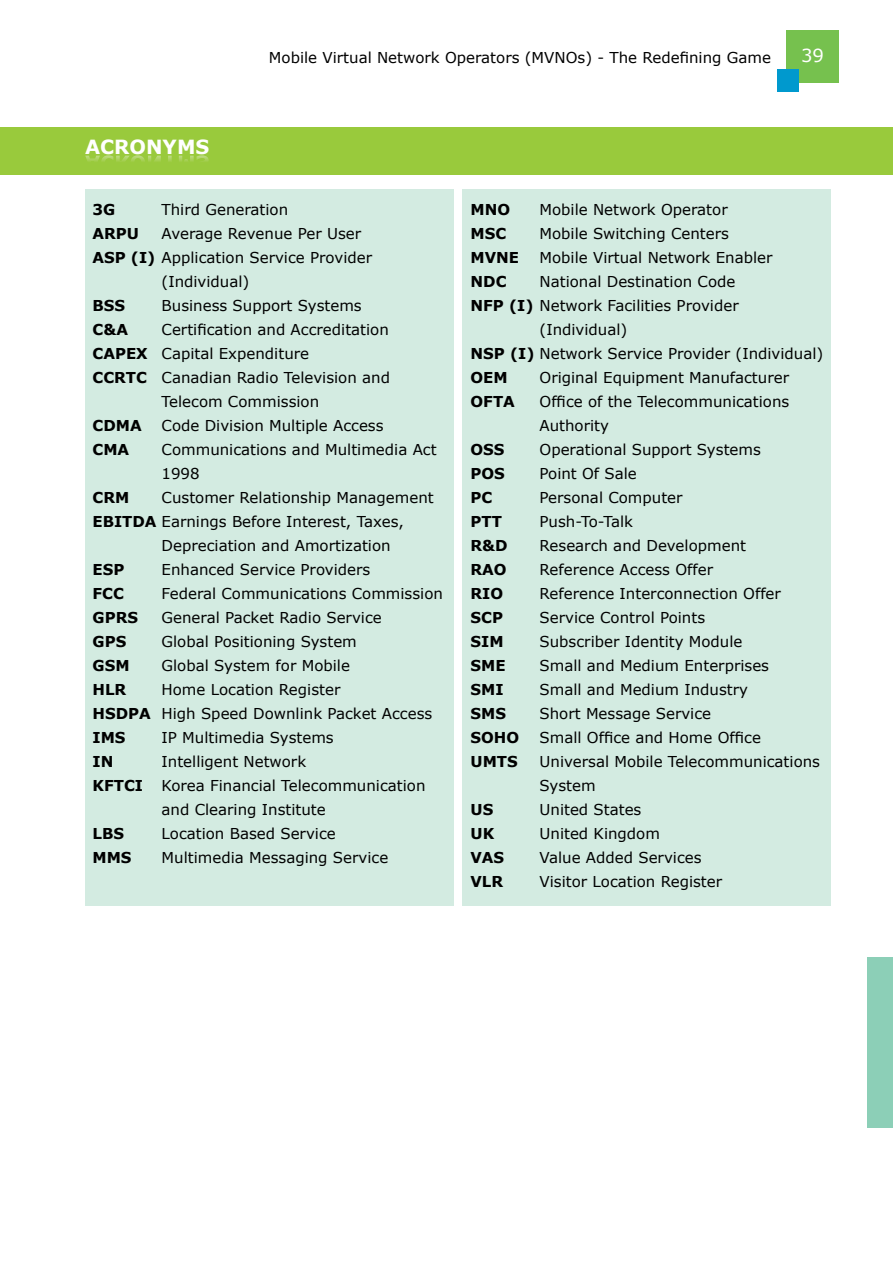
<style>
.page{position:relative;width:893px;height:1263px;background:#fff}
.page>*{position:absolute;margin:0;border:0;box-sizing:border-box;transform-origin:0 0}
.t1{font:700 19.5px "Verdana";color:#fff}
.t2{font:18px "Verdana";color:#fff}
.t3{font:15px/24px "Verdana";color:#000}
.t4{font:700 15px/24px "Verdana";color:#000}
.s1{font-weight:700}
</style>
<div class="page">
<div style="left:786px;top:30px;width:53px;height:53px;background:#76c14e"></div>
<div style="left:867px;top:957px;width:26px;height:171px;background:#8ccfb7"></div>
<div style="left:777px;top:69px;width:21px;height:23px;background:#0099ce"></div>
<div style="left:0;top:128px;width:893px;height:47px;background:#99ca3c"></div>
<div style="left:85px;top:189px;width:368px;height:717px;background:#d3ebe1"></div>
<div style="left:462px;top:189px;width:368px;height:717px;background:#d3ebe1"></div>
<h1 class="t1" style="left:85px;top:134px;width:126px">ACRONYMS</h1>
<p class="t3" style="left:269px;top:45px;width:504px">Mobile Virtual Network Operators (MVNOs) - The Redefining Game</p>
<p class="t2" style="left:801px;top:44px;width:24px">39</p>
<p class="t3" style="left:162px;top:197px;width:128px">Third Generation</p>
<p class="t3" style="left:162px;top:221px;width:201px">Average Revenue Per User</p>
<p class="t3" style="left:93px;top:245px;width:281px"><span class="s1">ASP (I)</span> Application Service Provider</p>
<p class="t3" style="left:162px;top:269px;width:89px">(Individual)</p>
<p class="t3" style="left:162px;top:293px;width:202px">Business Support Systems</p>
<p class="t3" style="left:162px;top:317px;width:229px">Certification and Accreditation</p>
<p class="t3" style="left:162px;top:341px;width:149px">Capital Expenditure</p>
<p class="t3" style="left:162px;top:365px;width:230px">Canadian Radio Television and</p>
<p class="t3" style="left:162px;top:389px;width:159px">Telecom Commission</p>
<p class="t3" style="left:162px;top:413px;width:224px">Code Division Multiple Access</p>
<p class="t3" style="left:162px;top:437px;width:277px">Communications and Multimedia Act</p>
<p class="t3" style="left:162px;top:461px;width:40px">1998</p>
<p class="t3" style="left:162px;top:485px;width:274px">Customer Relationship Management</p>
<p class="t3" style="left:93px;top:509px;width:313px"><span class="s1">EBITDA</span> Earnings Before Interest, Taxes,</p>
<p class="t3" style="left:162px;top:533px;width:231px">Depreciation and Amortization</p>
<p class="t3" style="left:162px;top:557px;width:210px">Enhanced Service Providers</p>
<p class="t3" style="left:162px;top:581px;width:283px">Federal Communications Commission</p>
<p class="t3" style="left:162px;top:605px;width:222px">General Packet Radio Service</p>
<p class="t3" style="left:162px;top:629px;width:197px">Global Positioning System</p>
<p class="t3" style="left:162px;top:653px;width:190px">Global System for Mobile</p>
<p class="t3" style="left:162px;top:677px;width:180px">Home Location Register</p>
<p class="t3" style="left:162px;top:701px;width:272px">High Speed Downlink Packet Access</p>
<p class="t3" style="left:162px;top:725px;width:174px">IP Multimedia Systems</p>
<p class="t3" style="left:162px;top:749px;width:146px">Intelligent Network</p>
<p class="t3" style="left:162px;top:773px;width:265px">Korea Financial Telecommunication</p>
<p class="t3" style="left:162px;top:797px;width:166px">and Clearing Institute</p>
<p class="t3" style="left:162px;top:821px;width:176px">Location Based Service</p>
<p class="t3" style="left:162px;top:845px;width:228px">Multimedia Messaging Service</p>
<p class="t4" style="left:93px;top:197px;width:48px">3G<br>ARPU</p>
<p class="t4" style="left:93px;top:293px;width:57px">BSS<br>C&amp;A<br>CAPEX<br>CCRTC</p>
<p class="t4" style="left:93px;top:413px;width:51px">CDMA<br>CMA</p>
<p class="t4" style="left:93px;top:485px;width:38px">CRM</p>
<p class="t4" style="left:93px;top:557px;width:60px">ESP<br>FCC<br>GPRS<br>GPS<br>GSM<br>HLR<br>HSDPA<br>IMS<br>IN<br>KFTCI</p>
<p class="t4" style="left:93px;top:821px;width:41px">LBS<br>MMS</p>
<p class="t3" style="left:539px;top:197px;width:234px">Mobile Network Operator<br>Mobile Switching Centers<br>Mobile Virtual Network Enabler<br>National Destination Code</p>
<p class="t3" style="left:539px;top:317px;width:89px">(Individual)</p>
<p class="t3" style="left:539px;top:365px;width:282px">Original Equipment Manufacturer<br>Office of the Telecommunications<br>Authority<br>Operational Support Systems<br>Point Of Sale<br>Personal Computer<br>Push-To-Talk<br>Research and Development<br>Reference Access Offer<br>Reference Interconnection Offer<br>Service Control Points<br>Subscriber Identity Module<br>Small and Medium Enterprises<br>Small and Medium Industry<br>Short Message Service<br>Small Office and Home Office<br>Universal Mobile Telecommunications<br>System<br>United States<br>United Kingdom<br>Value Added Services<br>Visitor Location Register</p>
<p class="t3" style="left:470px;top:197px;width:270px"><span class="s1">MNO<br>MSC<br>MVNE<br>NDC<br>NFP (I)</span> Network Facilities Provider</p>
<p class="t3" style="left:470px;top:341px;width:354px"><span class="s1">NSP (I)</span> Network Service Provider (Individual)<br><span class="s1">OEM<br>OFTA</span></p>
<p class="t4" style="left:470px;top:437px;width:50px">OSS<br>POS<br>PC<br>PTT<br>R&amp;D<br>RAO<br>RIO<br>SCP<br>SIM<br>SME<br>SMI<br>SMS<br>SOHO<br>UMTS</p>
<p class="t4" style="left:470px;top:797px;width:35px">US<br>UK<br>VAS<br>VLR</p>
</div>
